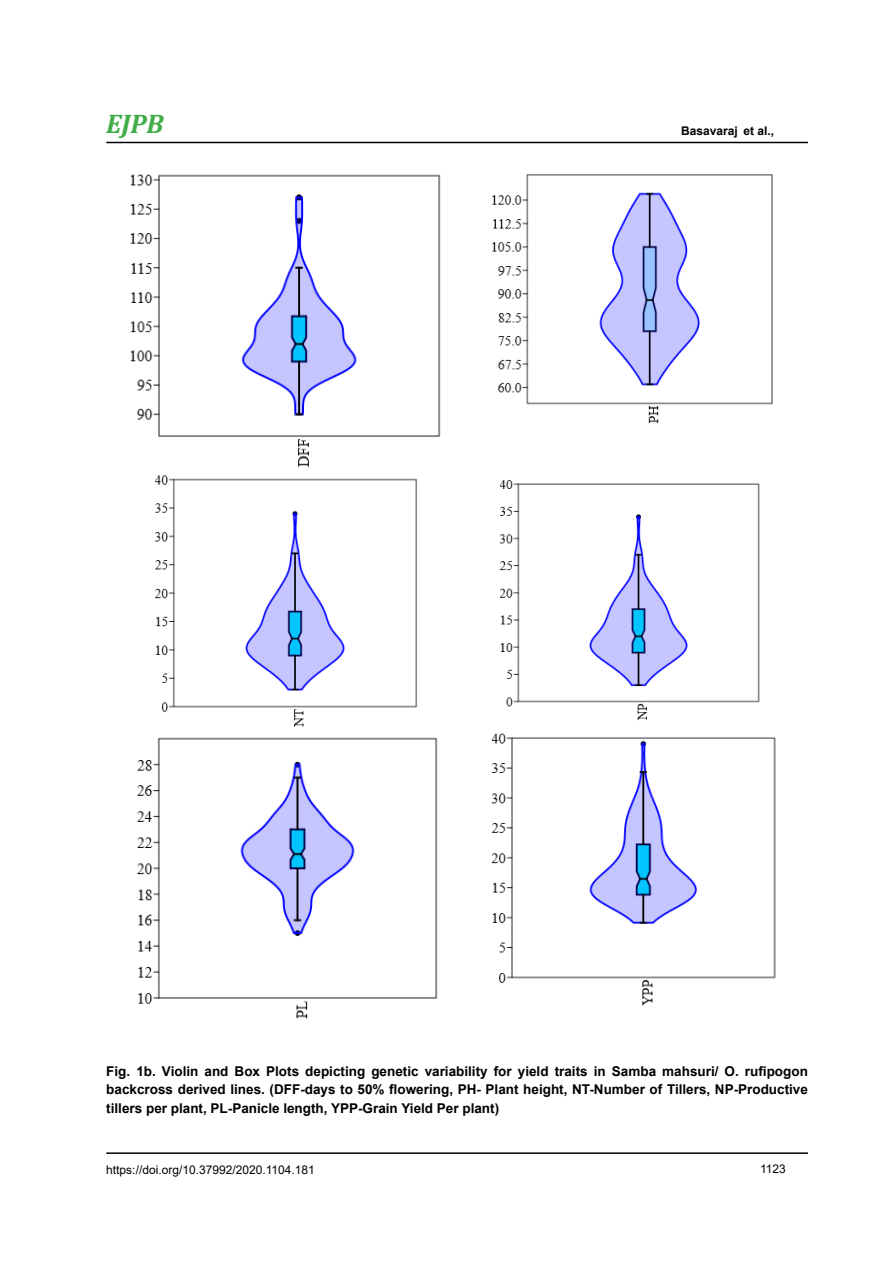
<style>
.page{position:relative;width:893px;height:1263px;background:#fff}
.page>*{position:absolute;margin:0;border:0;box-sizing:border-box;transform-origin:0 0}
.t1{font:italic 700 27px "Cambria";color:#41ad49}
.t2{font:700 13.5px/18.6px "Arial";color:#000;text-align:justify}
.t3{font:12px "Arial";color:#000}
.t4{font:700 12px "Arial";color:#000}
</style>
<div class="page">
<hr style="left:106px;top:1152px;width:702px;height:2px;background:#000">
<hr style="left:106px;top:142px;width:702px;height:1px;background:#000">
<img style="left:130px;top:174px;width:311px;height:294px">
<img style="left:492px;top:174px;width:281px;height:249px">
<img style="left:154px;top:475px;width:264px;height:252px">
<img style="left:499px;top:480px;width:261px;height:241px">
<img style="left:137px;top:737px;width:301px;height:282px">
<img style="left:491px;top:733px;width:285px;height:272px">
<h1 class="t1" style="left:106px;top:105px;width:59px">EJPB</h1>
<p class="t4" style="left:681px;top:122px;width:94px">Basavaraj et al.,</p>
<p class="t2" style="left:106px;top:1062px;width:703px">Fig. 1b. Violin and Box Plots depicting genetic variability for yield traits in Samba mahsuri/ O. rufipogon backcross derived lines. (DFF-days to 50% flowering, PH- Plant height, NT-Number of Tillers, NP-Productive tillers per plant, PL-Panicle length, YPP-Grain Yield Per plant)</p>
<p class="t3" style="left:106px;top:1161px;width:210px">https://doi.org/10.37992/2020.1104.181</p>
<p class="t3" style="left:760px;top:1160px;width:27px">1123</p>
</div>
